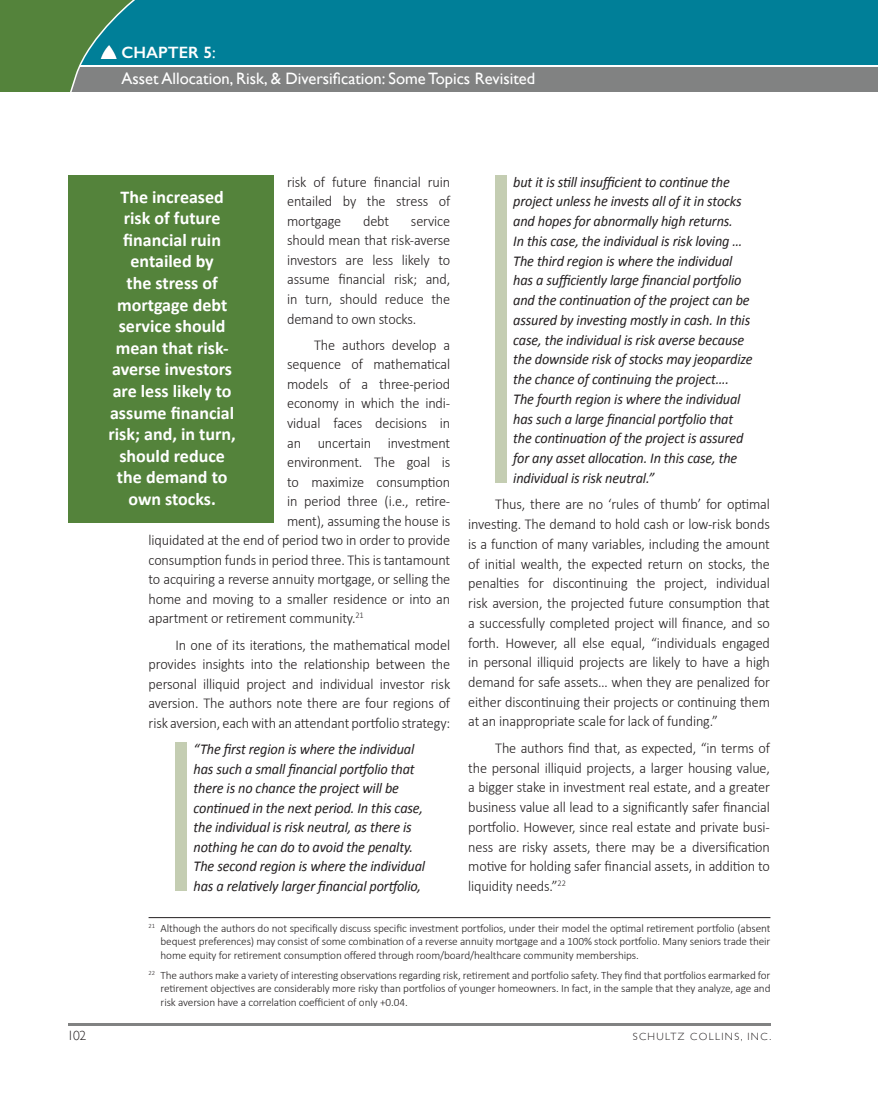
<style>
.page{position:relative;width:878px;height:1107px;background:#fff}
.page>*{position:absolute;margin:0;border:0;box-sizing:border-box;transform-origin:0 0}
.t1{font:700 18px/21.6px "Calibri";color:#fff;text-align:center}
.t2{font:16.5px/25.5px "Gill Sans";color:#fff}
.t3{font:300 15px/19.8px "Calibri";letter-spacing:-.01em;color:#231f20;text-align:justify;scale:.95 1}
.t4{font:italic 15px/19.8px "Calibri";letter-spacing:-.01em;color:#231f20;scale:.95 1}
.t5{font:300 13.5px "Gill Sans";color:#231f20}
.t6{font:300 11.25px/13.5px "Calibri";letter-spacing:-.01em;color:#231f20;text-align:justify}
.t7{font:300 10.5px "Gill Sans";letter-spacing:.13em;color:#231f20}
.s1{font-weight:600}
</style>
<div class="page">
<svg style="left:0;top:0;width:878px;height:91px;background:#2d828a"></svg>
<hr style="left:68px;top:1024px;width:702px;height:2px;background:#818282">
<img style="left:98px;top:45px;width:22px;height:14px">
<hr style="left:148px;top:917px;width:622px;height:1px;background:#231f20">
<div style="left:176px;top:743px;width:11px;height:148px;background:#c4cdb2"></div>
<div style="left:495px;top:176px;width:11px;height:307px;background:#c4cdb2"></div>
<div style="left:68px;top:176px;width:205px;height:347px;background:#54833b"></div>
<p class="t2" style="left:121px;top:40px;width:415px"><span class="s1">CHAPTER 5</span>:<br>Asset Allocation, Risk, &amp; Diversification: Some Topics Revisited</p>
<p class="t3" style="left:287px;top:172px;width:173px">risk of future financial ruin entailed by the stress of mortgage</p>
<p class="t1" style="left:108px;top:185px;width:129px">The increased risk of future financial ruin entailed by<br>the stress of mortgage debt service should mean that risk&shy;averse investors are less likely to assume financial risk; and, in turn, should reduce the demand to own stocks.</p>
<p class="t3" style="left:363px;top:211px;width:29px">debt</p>
<p class="t3" style="left:287px;top:211px;width:173px;text-indent:124px">service should mean that risk-averse investors are less likely to assume financial risk; and, in turn, should reduce the demand to own stocks.</p>
<p class="t3" style="left:314px;top:335px;width:145px">The authors develop a</p>
<p class="t3" style="left:287px;top:354px;width:173px">sequence of mathematical</p>
<p class="t3" style="left:287px;top:374px;width:173px">models of a three-period</p>
<p class="t3" style="left:287px;top:393px;width:173px">economy in which the indi-</p>
<p class="t3" style="left:287px;top:413px;width:173px">vidual faces decisions in</p>
<p class="t3" style="left:287px;top:433px;width:173px">an uncertain investment</p>
<p class="t3" style="left:287px;top:452px;width:173px">environment. The goal is</p>
<p class="t3" style="left:287px;top:472px;width:173px">to maximize consumption</p>
<p class="t3" style="left:287px;top:491px;width:173px">in period three (i.e., retire-</p>
<p class="t3" style="left:287px;top:511px;width:173px">ment), assuming the house is</p>
<p class="t3" style="left:148px;top:530px;width:319px">liquidated at the end of period two in order to provide</p>
<p class="t3" style="left:148px;top:550px;width:319px">consumption funds in period three. This is tantamount</p>
<p class="t3" style="left:148px;top:569px;width:319px">to acquiring a reverse annuity mortgage, or selling the</p>
<p class="t3" style="left:148px;top:589px;width:319px">home and moving to a smaller residence or into an</p>
<p class="t3" style="left:148px;top:608px;width:228px">apartment or retirement community.<sup>21</sup></p>
<p class="t3" style="left:148px;top:635px;width:319px;text-indent:27px">In one of its iterations, the mathematical model provides insights into the relationship between the personal illiquid project and individual investor risk aversion. The authors note there are four regions of risk aversion, each with an attendant portfolio strategy:</p>
<p class="t4" style="left:193px;top:739px;width:245px">“The first region is where the individual has such a small financial portfolio that there is no chance the project will be continued in the next period. In this case, the individual is risk neutral, as there is nothing he can do to avoid the penalty.<br>The second region is where the individual has a relatively larger financial portfolio,</p>
<p class="t4" style="left:513px;top:171px;width:253px">but it is still insufficient to continue the project unless he invests all of it in stocks and hopes for abnormally high returns.<br>In this case, the individual is risk loving … The third region is where the individual has a sufficiently large financial portfolio and the continuation of the project can be assured by investing mostly in cash. In this case, the individual is risk averse because the downside risk of stocks may jeopardize the chance of continuing the project….<br>The fourth region is where the individual has such a large financial portfolio that the continuation of the project is assured for any asset allocation. In this case, the individual is risk neutral.”</p>
<p class="t3" style="left:468px;top:494px;width:319px;text-indent:27px">Thus, there are no ‘rules of thumb’ for optimal investing. The demand to hold cash or low-risk bonds is a function of many variables, including the amount of initial wealth, the expected return on stocks, the penalties for discontinuing the project, individual risk aversion, the projected future consumption that a successfully completed project will finance, and so forth. However, all else equal, “individuals engaged in personal illiquid projects are likely to have a high demand for safe assets… when they are penalized for either discontinuing their projects or continuing them at an inappropriate scale for lack of funding.”</p>
<p class="t3" style="left:468px;top:738px;width:319px;text-indent:27px">The authors find that, as expected, “in terms of the personal illiquid projects, a larger housing value, a bigger stake in investment real estate, and a greater business value all lead to a significantly safer financial portfolio. However, since real estate and private busi&shy;ness are risky assets, there may be a diversification motive for holding safer financial assets, in addition to liquidity needs.”<sup>22</sup></p>
<p class="t6" style="left:160px;top:921px;width:611px;text-indent:-12px"><sup>21</sup> Although the authors do not specifically discuss specific investment portfolios, under their model the optimal retirement portfolio (absent bequest preferences) may consist of some combination of a reverse annuity mortgage and a 100% stock portfolio. Many seniors trade their home equity for retirement consumption offered through room/board/healthcare community memberships.</p>
<p class="t6" style="left:160px;top:968px;width:611px;text-indent:-12px"><sup>22</sup> The authors make a variety of interesting observations regarding risk, retirement and portfolio safety. They find that portfolios earmarked for retirement objectives are considerably more risky than portfolios of younger homeowners. In fact, in the sample that they analyze, age and risk aversion have a correlation coefficient of only +0.04.</p>
<p class="t5" style="left:67px;top:1025px;width:21px">102</p>
<p class="t7" style="left:632px;top:1028px;width:140px">SCHULTZ COLLINS, INC.</p>
</div>
